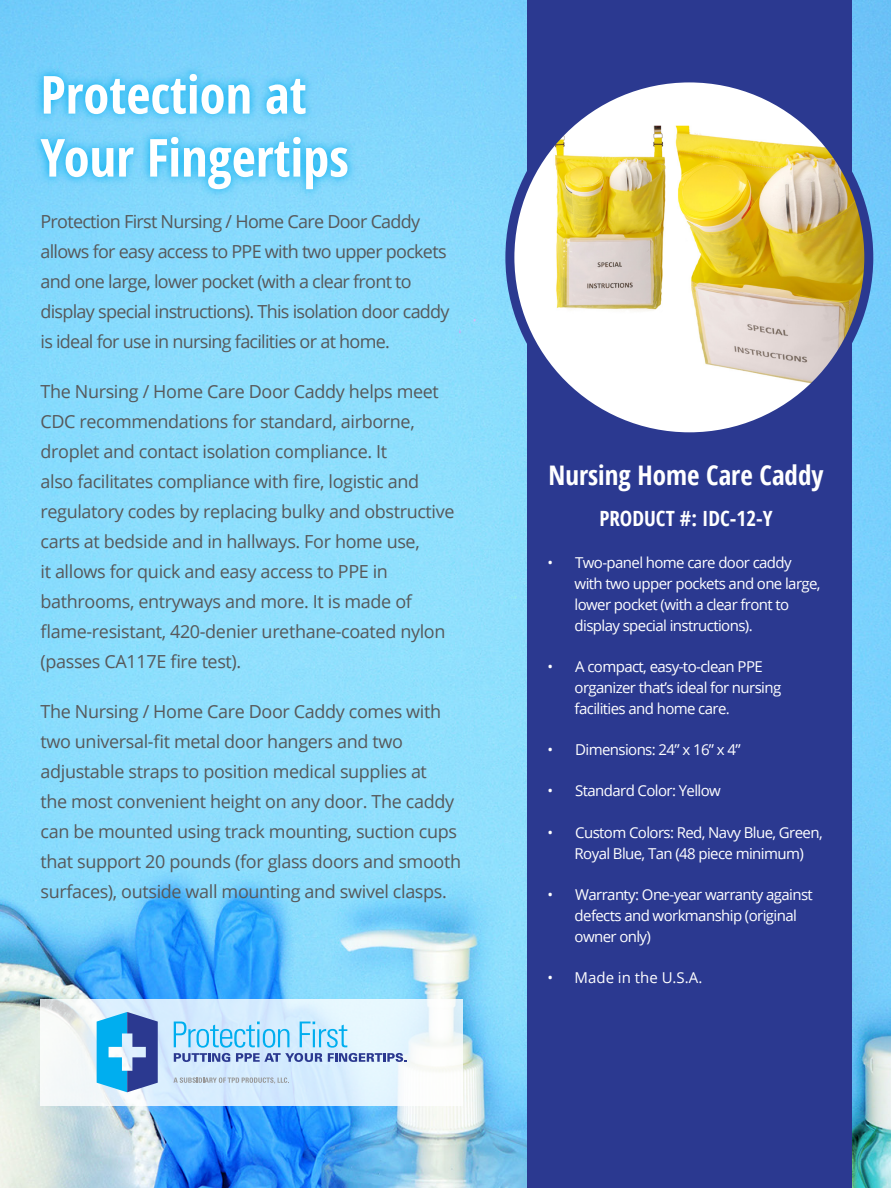
<style>
.page{position:relative;width:891px;height:1188px;background:#fff}
.page>*{position:absolute;margin:0;border:0;box-sizing:border-box;transform-origin:0 0}
.t1{font:700 condensed 52.5px/63px "Open Sans";color:#fff}
.t2{font:700 condensed 27px "Open Sans";color:#fff}
.t3{font:700 condensed 21px "Open Sans";color:#fff}
.t4{font:18px/30px "Open Sans";letter-spacing:-.02em;color:#57585a}
.t5{font:18px/30px "Open Sans";letter-spacing:-.04em;color:#57585a}
.t6{font:15px/21px "Open Sans";letter-spacing:-.04em;color:#fff}
</style>
<div class="page">
<img style="left:0;top:0;width:891px;height:1188px">
<div style="left:527px;top:302px;width:324px;height:886px;background:#2b3990"></div>
<div style="left:527px;top:0;width:324px;height:211px;background:#2b3990"></div>
<div style="left:510px;top:78px;width:359px;height:359px;background:#fff;border-radius:50%"></div>
<img style="left:527px;top:126px;width:341px;height:263px">
<div style="left:505px;top:73px;width:368px;height:368px;border:9px solid #2b3990;border-radius:50%"></div>
<svg style="left:32px;top:64px;width:325px;height:134px;background:#62ccf9"></svg>
<svg style="left:40px;top:999px;width:423px;height:106px"></svg>
<svg style="left:97px;top:1012px;width:61px;height:80px;background:#4a93ce"></svg>
<svg style="left:173px;top:1077px;width:116px;height:6px"></svg>
<svg style="left:174px;top:1022px;width:233px;height:40px;background:#add3f0"></svg>
<p class="t1" style="left:40px;top:62px;width:310px">Protection at<br>Your Fingertips</p>
<p class="t5" style="left:40px;top:206px;width:411px">Protection First Nursing / Home Care Door Caddy allows for easy access to PPE with two upper pockets and one large, lower pocket (with a clear front to display special instructions .) This isolation door caddy is ideal for use in nursing facilities or at home.</p>
<p class="t4" style="left:40px;top:376px;width:416px">The Nursing / Home Care Door Caddy helps meet CDC recommendations for standard, airborne, droplet and contact isolation compliance It.<br>also facilitates compliance with fire, logistic and regulatory codes by replacing bulky and obstructive carts at bedside and in hallways. For home use,<br>it allows for quick and easy access to PPE in bathrooms, entryways and more isIt. made of flame-resistant, 420-denier urethane-coated nylon (passes CA117E fire test .(</p>
<p class="t4" style="left:40px;top:696px;width:422px">The Nursing / Home Care Door Caddy comes with two universal-fit metal door hangers and two adjustable straps to position medical supplies at<br>the most convenient height on any door. The caddy can be mounted using track mounting, suction cups that support 20 pounds (for glass doors and smooth surfaces ,) outside wall mounting and swivel clasps.</p>
<p class="t2" style="left:549px;top:456px;width:276px">Nursing Home Care Caddy</p>
<p class="t3" style="left:599px;top:504px;width:175px">PRODUCT #: IDC-12-Y</p>
<p class="t6" style="left:575px;top:551px;width:218px">Two-panel home care door caddy</p>
<p class="t6" style="left:548px;top:551px;width:7px">•</p>
<p class="t6" style="left:548px;top:655px;width:7px">•</p>
<p class="t6" style="left:548px;top:739px;width:7px">•</p>
<p class="t6" style="left:548px;top:780px;width:7px">•</p>
<p class="t6" style="left:548px;top:821px;width:7px">•</p>
<p class="t6" style="left:548px;top:883px;width:7px">•</p>
<p class="t6" style="left:548px;top:967px;width:7px">•</p>
<p class="t6" style="left:575px;top:572px;width:248px">with two upper pockets and one large, lower pocket (with a clear front to display special instructions .(</p>
<p class="t6" style="left:575px;top:655px;width:189px">A compact, easy t o- -clean PPE</p>
<p class="t6" style="left:575px;top:676px;width:208px">organizer thats’ ideal for nursing facilities and home care.</p>
<p class="t6" style="left:575px;top:739px;width:167px">Dimensions: 2 4 x” 1 6 “ 4x”</p>
<p class="t6" style="left:575px;top:780px;width:147px">Standard Color: Yellow</p>
<p class="t6" style="left:575px;top:821px;width:249px">Custom Colors: Red, Navy Blue, Green,</p>
<p class="t6" style="left:575px;top:842px;width:231px">Royal Blue, Tan (48 piece minimum(</p>
<p class="t6" style="left:575px;top:883px;width:239px">Warranty: One-year warranty against</p>
<p class="t6" style="left:575px;top:904px;width:224px">defects and workmanship (original owner only(</p>
<p class="t6" style="left:575px;top:967px;width:129px">Made i n t h e U A.S. .</p>
</div>
